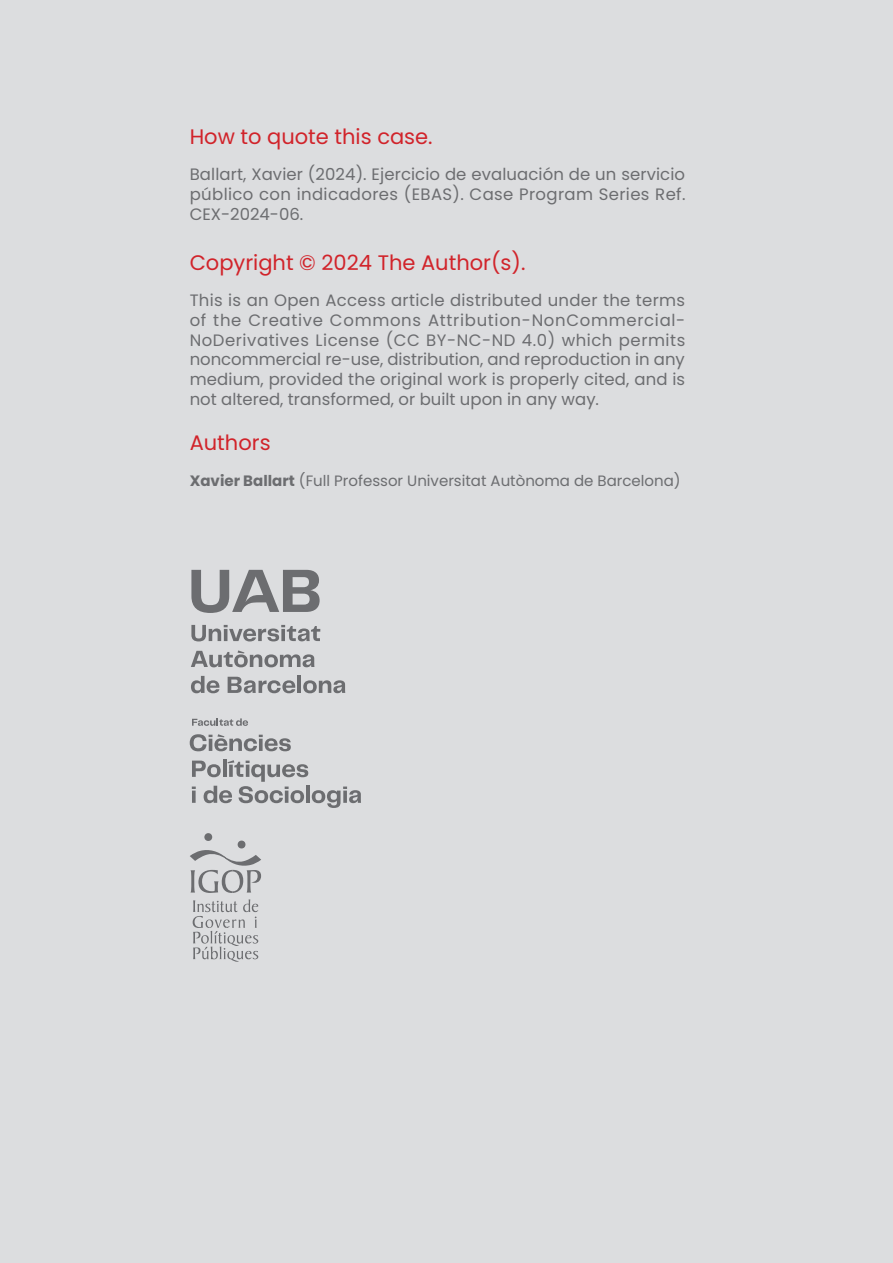
<style>
.page{position:relative;width:893px;height:1263px;background:#dcdddf}
.page>*{position:absolute;margin:0;border:0;box-sizing:border-box;transform-origin:0 0}
.t1{font:21px "Poppins";color:#d1232a}
.t2{font:16.5px/19.8px "Poppins";letter-spacing:.01em;color:#6c6d70;text-align:justify}
.t3{font:15px "Poppins";color:#6c6d70}
.s1{font-weight:700}
</style>
<div class="page">
<svg style="left:191px;top:625px;width:129px;height:16px"></svg>
<svg style="left:191px;top:650px;width:123px;height:17px"></svg>
<svg style="left:191px;top:676px;width:28px;height:17px"></svg>
<hr style="left:297px;top:676px;width:4px;height:17px;background:#6c6d70">
<svg style="left:228px;top:677px;width:67px;height:16px"></svg>
<svg style="left:303px;top:680px;width:42px;height:13px"></svg>
<svg style="left:191px;top:570px;width:129px;height:43px"></svg>
<svg style="left:192px;top:718px;width:56px;height:8px"></svg>
<svg style="left:190px;top:734px;width:101px;height:17px"></svg>
<svg style="left:192px;top:760px;width:169px;height:48px"></svg>
<div style="left:204px;top:833px;width:8px;height:8px;background:#6c6d70;border-radius:50%"></div>
<div style="left:238px;top:840px;width:7px;height:8px;background:#6c6d70;border-radius:50%"></div>
<svg style="left:190px;top:850px;width:71px;height:43px"></svg>
<svg style="left:193px;top:899px;width:65px;height:63px"></svg>
<p class="t1" style="left:190px;top:124px;width:244px">How to quote this case.</p>
<p class="t2" style="left:190px;top:164px;width:497px">Ballart, Xavier (2024). Ejercicio de evaluación de un servicio público con indicadores (EBAS). Case Program Series Ref.<br>CEX-2024-06.</p>
<p class="t1" style="left:190px;top:250px;width:337px">Copyright © 2024 The Author(s).</p>
<p class="t2" style="left:190px;top:290px;width:497px">This is an Open Access article distributed under the terms of the Creative Commons Attribution-NonCommercial-NoDerivatives License (CC BY-NC-ND 4.0) which permits noncommercial re-use, distribution, and reproduction in any medium, provided the original work is properly cited, and is not altered, transformed, or built upon in any way.</p>
<p class="t1" style="left:190px;top:430px;width:82px">Authors</p>
<p class="t3" style="left:190px;top:472px;width:493px"><span class="s1">Xavier Ballart</span> (Full Professor Universitat Autònoma de Barcelona)</p>
</div>
